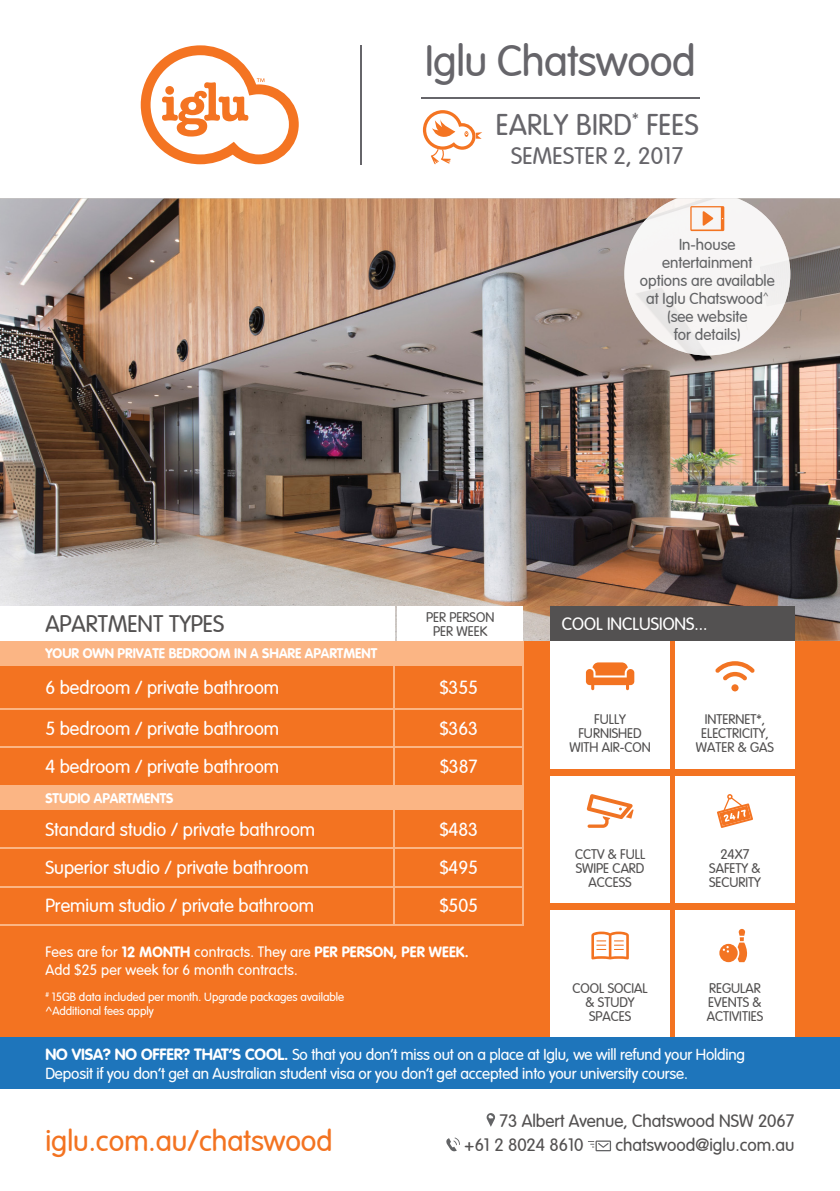
<style>
.page{position:relative;width:840px;height:1191px;background:#fff}
.page>*{position:absolute;margin:0;border:0;box-sizing:border-box;transform-origin:0 0}
.t1{font:300 44px "Vag";letter-spacing:-.01em;color:#66656a}
.t2{font:300 30px "Vag";color:#f37321}
.t3{font:300 30px "Vag";letter-spacing:.01em;color:#66656a}
.t4{font:300 24px "Vag";color:#535151}
.t5{font:300 24px "Vag";letter-spacing:.01em;color:#66656a}
.t6{font:300 19px "Vag";color:#fff}
.t7{font:300 18px/24.4px "Vag";color:#535151}
.t8{font:300 18px "Vag";color:#fff}
.t9{font:300 16px/19.2px "Vag";letter-spacing:-.01em;color:#fff}
.t10{font:300 16px/18px "Vag";color:#636466;text-align:center}
.t11{font:300 15px/18px "Vag";letter-spacing:.01em;color:#fff}
.t12{font:300 14px/14px "Vag";color:#535151;text-align:center}
.t13{font:700 14px "Vag";color:#fff}
.t14{font:300 12px/14.4px "Vag";color:#fff}
.s1{font-weight:700}
.s2{font-family:"VAG Rounded";font-weight:700}
</style>
<div class="page">
<div style="left:0;top:262px;width:839px;height:775px;background:#f37321"></div>
<img style="left:0;top:198px;width:839px;height:443px">
<img style="left:624px;top:198px;width:165px;height:157px">
<div style="left:0;top:641px;width:523px;height:24px;background:#fbb584"></div>
<div style="left:0;top:785px;width:523px;height:25px;background:#fbb584"></div>
<hr style="left:393px;top:665px;width:2px;height:43px;background:#fbb584">
<hr style="left:0;top:708px;width:394px;height:2px;background:#fbb584">
<hr style="left:394px;top:708px;width:128px;height:2px;background:#fbb584">
<hr style="left:393px;top:710px;width:2px;height:36px;background:#fbb584">
<hr style="left:0;top:746px;width:394px;height:2px;background:#fbb584">
<hr style="left:394px;top:746px;width:128px;height:2px;background:#fbb584">
<hr style="left:393px;top:748px;width:2px;height:37px;background:#fbb584">
<hr style="left:393px;top:810px;width:2px;height:37px;background:#fbb584">
<hr style="left:0;top:847px;width:394px;height:2px;background:#fbb584">
<hr style="left:394px;top:847px;width:128px;height:2px;background:#fbb584">
<hr style="left:393px;top:849px;width:2px;height:37px;background:#fbb584">
<hr style="left:0;top:886px;width:394px;height:1px;background:#fbb584">
<hr style="left:394px;top:886px;width:128px;height:1px;background:#fbb584">
<hr style="left:393px;top:887px;width:2px;height:37px;background:#fbb584">
<hr style="left:0;top:924px;width:394px;height:1px;background:#fbb584">
<hr style="left:394px;top:924px;width:129px;height:1px;background:#fbb584">
<hr style="left:522px;top:641px;width:1px;height:144px;background:#fbb584">
<hr style="left:522px;top:810px;width:1px;height:114px;background:#fbb584">
<svg style="left:486px;top:1113px;width:9px;height:13px"></svg>
<svg style="left:446px;top:1137px;width:13px;height:14px"></svg>
<svg style="left:588px;top:1140px;width:22px;height:11px"></svg>
<svg style="left:690px;top:206px;width:34px;height:25px"></svg>
<div style="left:550px;top:607px;width:244px;height:34px;background:#535151"></div>
<div style="left:0;top:607px;width:394px;height:34px;background:#fff"></div>
<div style="left:397px;top:607px;width:126px;height:34px;background:#fff"></div>
<div style="left:550px;top:641px;width:119px;height:70px;background:#fff"></div>
<svg style="left:585px;top:662px;width:49px;height:28px"></svg>
<div style="left:550px;top:697px;width:119px;height:71px;background:#fff"></div>
<div style="left:550px;top:775px;width:119px;height:71px;background:#fff"></div>
<svg style="left:586px;top:794px;width:47px;height:34px"></svg>
<div style="left:550px;top:832px;width:119px;height:71px;background:#fff"></div>
<div style="left:550px;top:910px;width:119px;height:70px;background:#fff"></div>
<svg style="left:591px;top:931px;width:37px;height:28px"></svg>
<div style="left:550px;top:967px;width:119px;height:70px;background:#fff"></div>
<div style="left:675px;top:641px;width:119px;height:70px;background:#fff"></div>
<svg style="left:715px;top:661px;width:39px;height:19px"></svg>
<div style="left:731px;top:684px;width:7px;height:7px;background:#f27423;border-radius:50%"></div>
<div style="left:675px;top:697px;width:119px;height:71px;background:#fff"></div>
<div style="left:675px;top:775px;width:119px;height:71px;background:#fff"></div>
<svg style="left:717px;top:794px;width:35px;height:34px"></svg>
<div style="left:675px;top:832px;width:119px;height:71px;background:#fff"></div>
<div style="left:675px;top:910px;width:119px;height:70px;background:#fff"></div>
<svg style="left:719px;top:929px;width:29px;height:33px"></svg>
<div style="left:675px;top:967px;width:119px;height:70px;background:#fff"></div>
<div style="left:0;top:1037px;width:839px;height:52px;background:#1e75bb"></div>
<svg style="left:141px;top:45px;width:157px;height:119px"></svg>
<hr style="left:360px;top:45px;width:1px;height:119px;background:#66656a">
<hr style="left:421px;top:98px;width:278px;height:1px;background:#66656a">
<svg style="left:422px;top:110px;width:60px;height:54px"></svg>
<h1 class="t1" style="left:425px;top:37px;width:272px">Iglu Chatswood</h1>
<h2 class="t3" style="left:495px;top:109px;width:204px">EARLY BIRD<sup>*</sup> FEES</h2>
<p class="t5" style="left:511px;top:143px;width:174px">SEMESTER 2, 2017</p>
<p class="t10" style="left:639px;top:236px;width:136px">In-house entertainment options are available at Iglu Chatswood<sup>^ </sup>(see website<br>for details)</p>
<p class="t12" style="left:426px;top:610px;width:70px">PER PERSON<br>PER WEEK</p>
<p class="t4" style="left:45px;top:611px;width:180px">APARTMENT TYPES</p>
<p class="t8" style="left:561px;top:614px;width:147px">COOL INCLUSIONS...</p>
<p class="t13" style="left:45px;top:645px;width:333px">YOUR OWN PRIVATE BEDROOM IN A SHARE APARTMENT</p>
<p class="t6" style="left:45px;top:677px;width:235px">6 bedroom / private bathroom</p>
<p class="t6" style="left:439px;top:677px;width:40px">$355</p>
<p class="t6" style="left:45px;top:718px;width:235px">5 bedroom / private bathroom</p>
<p class="t6" style="left:439px;top:718px;width:40px">$363</p>
<p class="t6" style="left:45px;top:756px;width:235px">4 bedroom / private bathroom</p>
<p class="t6" style="left:440px;top:756px;width:39px">$387</p>
<p class="t13" style="left:45px;top:790px;width:129px">STUDIO APARTMENTS</p>
<p class="t6" style="left:45px;top:819px;width:271px">Standard studio / private bathroom</p>
<p class="t6" style="left:439px;top:819px;width:40px">$483</p>
<p class="t6" style="left:45px;top:857px;width:265px">Superior studio / private bathroom</p>
<p class="t6" style="left:439px;top:857px;width:40px">$495</p>
<p class="t6" style="left:45px;top:895px;width:270px">Premium studio / private bathroom</p>
<p class="t6" style="left:439px;top:895px;width:40px">$505</p>
<p class="t12" style="left:569px;top:712px;width:83px">FULLY<br>FURNISHED<br>WITH AIR-CON</p>
<p class="t12" style="left:574px;top:847px;width:72px">CCTV &amp; FULL<br>SWIPE CARD<br>ACCESS</p>
<p class="t12" style="left:695px;top:712px;width:79px">INTERNET*,<br>ELECTRICITY,<br>WATER &amp; GAS</p>
<p class="t12" style="left:708px;top:847px;width:53px">24X7<br>SAFETY &amp;<br>SECURITY</p>
<p class="t11" style="left:45px;top:943px;width:424px">Fees are for <span class="s1">12 MONTH</span> contracts. They are <span class="s1">PER PERSON, PER WEEK.<br></span>Add $25 per week for 6 month contracts.</p>
<p class="t14" style="left:45px;top:990px;width:300px"><sup>#</sup> 15GB data included per month. Upgrade packages available ^Additional fees apply</p>
<p class="t12" style="left:706px;top:982px;width:58px;text-align:left">REGULAR<br>EVENTS &amp;<br>ACTIVITIES</p>
<p class="t9" style="left:45px;top:1045px;width:701px"><span class="s2">NO VISA? NO OFFER? THATÊS COOL.</span> So that you don’t miss out on a place at Iglu, we will refund your Holding<br>Deposit if you don’t get an Australian student visa or you don’t get accepted into your university course.</p>
<p class="t12" style="left:572px;top:982px;width:77px">COOL SOCIAL &amp; STUDY<br>SPACES</p>
<h2 class="t2" style="left:45px;top:1124px;width:288px">iglu.com.au/chatswood</h2>
<p class="t7" style="left:464px;top:1109px;width:331px;text-indent:35px">73 Albert Avenue, Chatswood NSW 2067 +61 2 8024 8610</p>
<p class="t7" style="left:615px;top:1133px;width:180px">chatswood@iglu.com.au</p>
</div>
